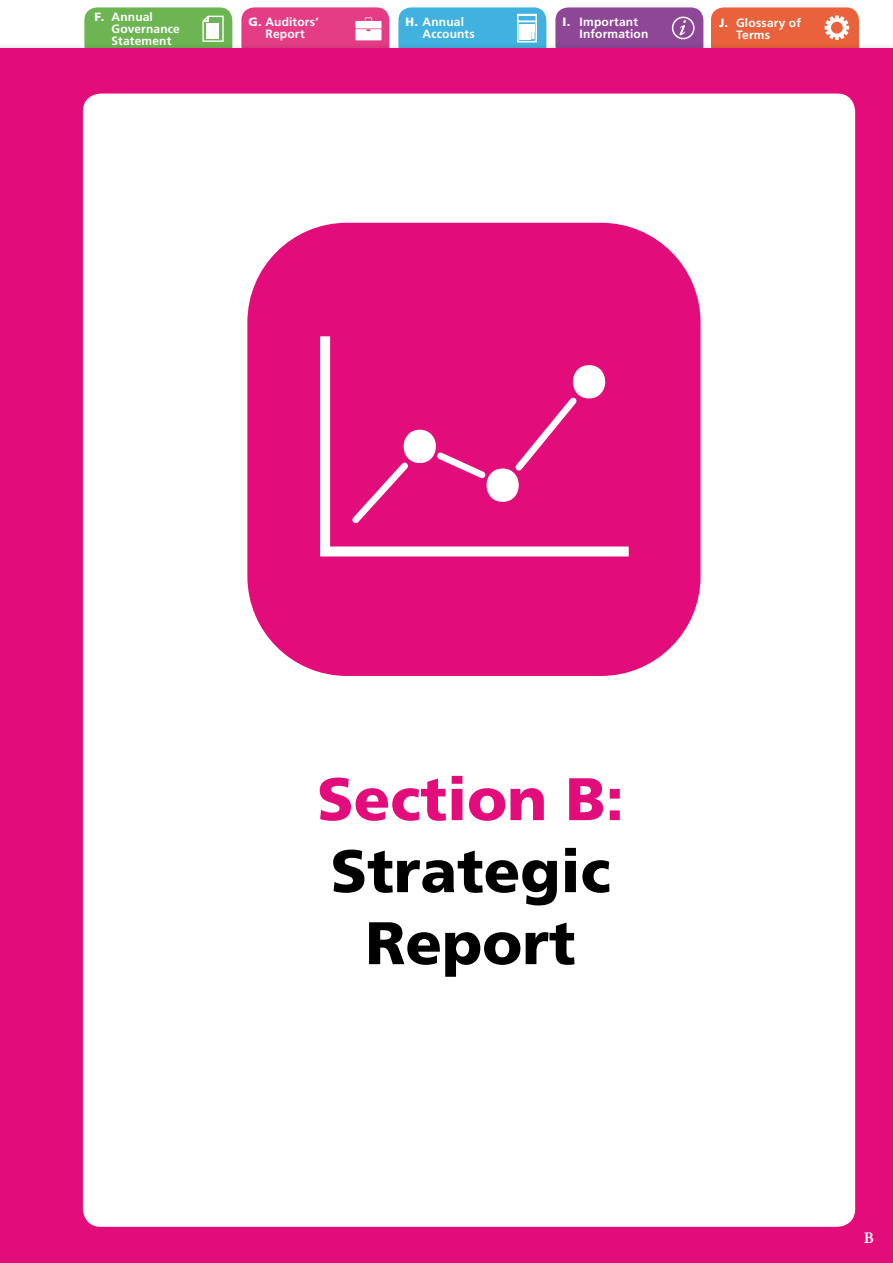
<style>
.page{position:relative;width:893px;height:1263px;background:#fff}
.page>*{position:absolute;margin:0;border:0;box-sizing:border-box;transform-origin:0 0}
.t1{font:900 60px/72px "Frutiger";color:#000;text-align:center}
.t2{font:900 60px "Frutiger";color:#e20c7b}
.t3{font:600 16.5px "Garamond Premr Pro";color:#fff}
.t4{font:700 12px/12px "Frutiger LT";letter-spacing:.01em;color:#fff}
.s1{font-family:"Frutiger";font-weight:900}
</style>
<div class="page">
<div style="left:84px;top:7px;width:148px;height:51px;background:#6db553;border-radius:13px"></div>
<div style="left:241px;top:7px;width:148px;height:51px;background:#e43d85;border-radius:13px"></div>
<div style="left:711px;top:7px;width:148px;height:51px;background:#e9623b;border-radius:13px"></div>
<div style="left:398px;top:7px;width:148px;height:51px;background:#41b2e0;border-radius:13px"></div>
<div style="left:555px;top:7px;width:148px;height:51px;background:#8e4797;border-radius:13px"></div>
<svg style="left:825px;top:15px;width:24px;height:25px"></svg>
<div style="left:355px;top:21px;width:26px;height:7px;background:#fff"></div>
<svg style="left:355px;top:29px;width:26px;height:11px"></svg>
<svg style="left:365px;top:17px;width:7px;height:4px"></svg>
<div style="left:0;top:42px;width:893px;height:28px;background:#000;opacity:.37"></div>
<div style="left:0;top:48px;width:893px;height:10px;background:#e20c7b"></div>
<svg style="left:517px;top:14px;width:20px;height:29px"></svg>
<div style="left:672px;top:17px;width:23px;height:22px;border:2px solid #fff;border-radius:50%"></div>
<svg style="left:679px;top:20px;width:7px;height:15px"></svg>
<svg style="left:202px;top:16px;width:22px;height:26px"></svg>
<div style="left:0;top:53px;width:893px;height:1210px;background:#e20c7b"></div>
<div style="left:83px;top:94px;width:772px;height:1133px;background:#fff;border-radius:18px"></div>
<div style="left:247px;top:223px;width:454px;height:453px;background:#e20c7b;border-radius:100px"></div>
<svg style="left:320px;top:336px;width:309px;height:220px"></svg>
<svg style="left:352px;top:365px;width:259px;height:158px"></svg>
<p class="t4" style="left:112px;top:10px;width:70px;text-indent:-17px"><span class="s1">F.</span> Annual<br>Governance<br>Statement</p>
<p class="t4" style="left:249px;top:16px;width:72px;text-align:center"><span class="s1">G.</span> Auditors’<br>Report</p>
<p class="t4" style="left:736px;top:17px;width:66px;text-indent:-17px"><span class="s1">J.</span> Glossary of<br>Terms</p>
<p class="t4" style="left:423px;top:16px;width:54px;text-indent:-17px"><span class="s1">H.</span> Annual<br>Accounts</p>
<p class="t4" style="left:580px;top:16px;width:70px;text-indent:-17px"><span class="s1">I.</span> Important<br>Information</p>
<h1 class="t2" style="left:317px;top:763px;width:308px">Section B:</h1>
<h1 class="t1" style="left:330px;top:834px;width:282px">Strategic<br>Report</h1>
<h2 class="t3" style="left:864px;top:1228px;width:12px">B</h2>
</div>
